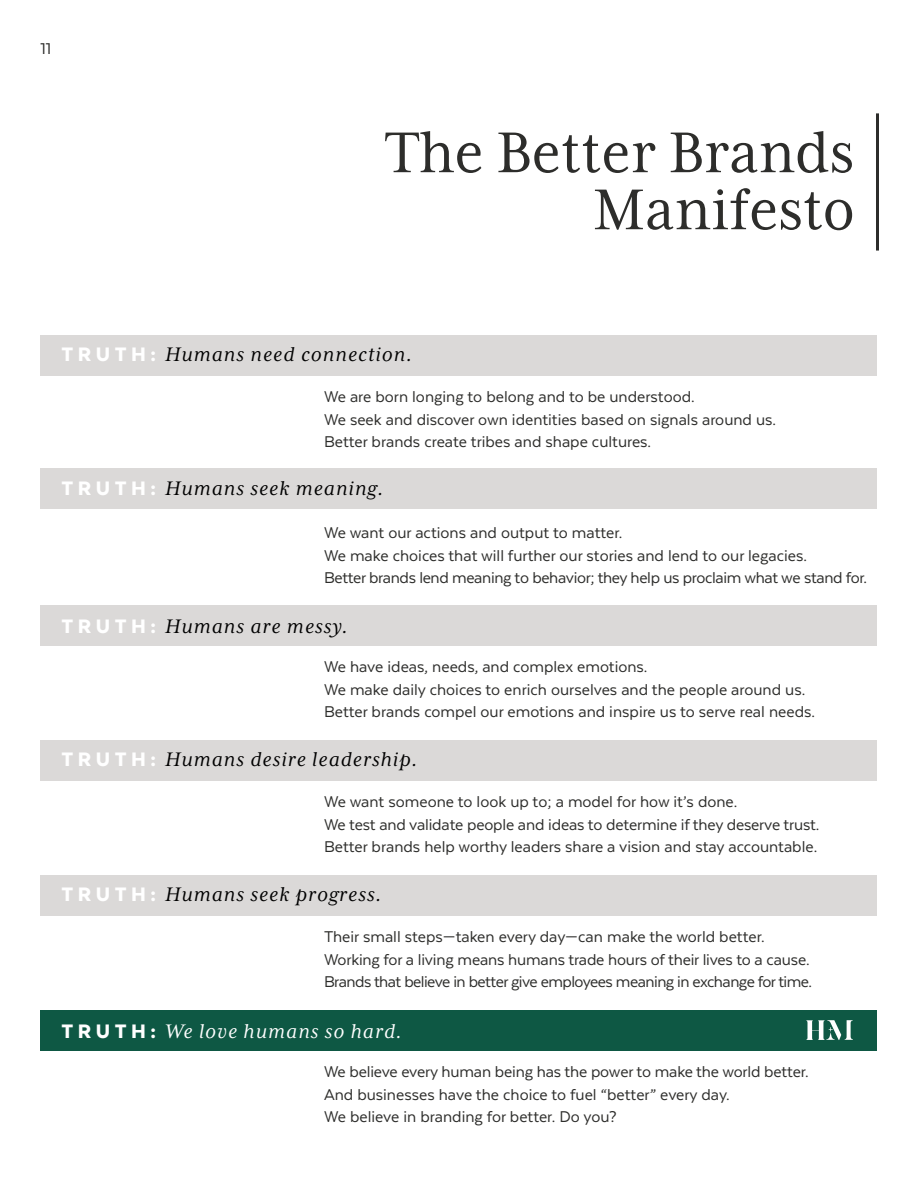
<style>
.page{position:relative;width:918px;height:1188px;background:#fff}
.page>*{position:absolute;margin:0;border:0;box-sizing:border-box;transform-origin:0 0}
.t1{font:66px/57px "Mrs Eaves XL Serif Nar OT";color:#2d2d2b;text-align:right}
.t2{font:italic 22.5px "Mrs Eaves XL Serif OT";letter-spacing:.05em;color:#000}
.t3{font:italic 22.5px "Mrs Eaves XL Serif OT";letter-spacing:.05em;color:#fff}
.t4{font:18px/22.5px "Texta";color:#2d2d2b}
.s1{font-family:"Texta";font-weight:900;font-style:normal;color:#fff}
.s2{font-family:"Texta";font-weight:900;font-style:normal}
</style>
<div class="page">
<hr style="left:876px;top:113px;width:3px;height:138px;background:#2d2d2b">
<div style="left:40px;top:335px;width:838px;height:40px;background:#dbd9d8"></div>
<div style="left:40px;top:469px;width:838px;height:40px;background:#dbd9d8"></div>
<div style="left:40px;top:605px;width:838px;height:40px;background:#dbd9d8"></div>
<div style="left:40px;top:740px;width:838px;height:40px;background:#dbd9d8"></div>
<div style="left:40px;top:875px;width:838px;height:40px;background:#dbd9d8"></div>
<div style="left:40px;top:1010px;width:838px;height:40px;background:#0e5844"></div>
<svg style="left:806px;top:1020px;width:47px;height:20px"></svg>
<p class="t4" style="left:40px;top:37px;width:12px">11</p>
<h1 class="t1" style="left:385px;top:124px;width:470px">The Better Brands<br>Manifesto</h1>
<p class="t2" style="left:62px;top:343px;width:352px"><span class="s1">TRUTH:</span> Humans need connection.</p>
<p class="t4" style="left:324px;top:385px;width:454px">We are born longing to belong and to be understood.<br>We seek and discover own identities based on signals around us.<br>Better brands create tribes and shape cultures.</p>
<p class="t2" style="left:62px;top:477px;width:323px"><span class="s1">TRUTH:</span> Humans seek meaning.</p>
<p class="t4" style="left:324px;top:522px;width:545px">We want our actions and output to matter.<br>We make choices that will further our stories and lend to our legacies.<br>Better brands lend meaning to behavior; they help us proclaim what we stand for.</p>
<p class="t2" style="left:62px;top:615px;width:288px"><span class="s1">TRUTH:</span> Humans are messy.</p>
<p class="t4" style="left:324px;top:656px;width:493px">We have ideas, needs, and complex emotions.<br>We make daily choices to enrich ourselves and the people around us.<br>Better brands compel our emotions and inspire us to serve real needs.</p>
<p class="t2" style="left:62px;top:748px;width:357px"><span class="s1">TRUTH:</span> Humans desire leadership.</p>
<p class="t4" style="left:324px;top:791px;width:497px">We want someone to look up to; a model for how it’s done.<br>We test and validate people and ideas to determine if they deserve trust.<br>Better brands help worthy leaders share a vision and stay accountable.</p>
<p class="t2" style="left:62px;top:883px;width:321px"><span class="s1">TRUTH:</span> Humans seek progress.</p>
<p class="t4" style="left:324px;top:926px;width:490px">Their small steps—taken every day—can make the world better.<br>Working for a living means humans trade hours of their lives to a cause.<br>Brands that believe in better give employees meaning in exchange for time.</p>
<p class="t3" style="left:62px;top:1020px;width:342px"><span class="s2">TRUTH:</span> We love humans so hard.</p>
<p class="t4" style="left:324px;top:1061px;width:486px">We believe every human being has the power to make the world better.<br>And businesses have the choice to fuel “better” every day.<br>We believe in branding for better. Do you?</p>
</div>
